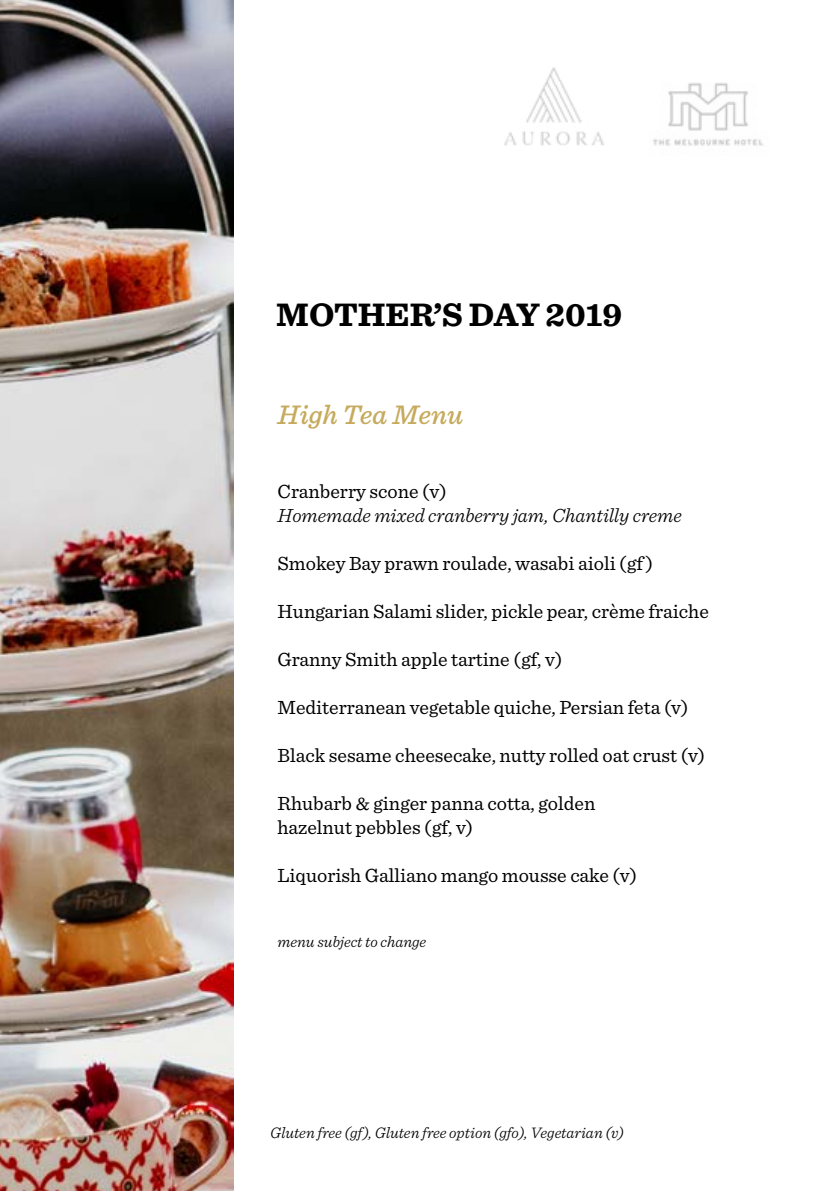
<style>
.page{position:relative;width:840px;height:1191px;background:#fff}
.page>*{position:absolute;margin:0;border:0;box-sizing:border-box;transform-origin:0 0}
.t1{font:700 34px "Sentinel";color:#000}
.t2{font:italic 500 28px "Sentinel";letter-spacing:-.005em;color:#c6aa5d}
.t3{font:20px/24px "Sentinel";color:#000}
.t4{font:italic 300 20px "Sentinel";color:#000}
.t5{font:italic 300 16px "Sentinel";color:#000}
</style>
<div class="page">
<img style="left:653px;top:82px;width:110px;height:64px">
<img style="left:504px;top:67px;width:100px;height:79px">
<img style="left:0;top:0;width:233px;height:1191px">
<h1 class="t1" style="left:276px;top:288px;width:347px">MOTHER’S DAY 2019</h1>
<h2 class="t2" style="left:277px;top:393px;width:187px">High Tea Menu</h2>
<p class="t3" style="left:277px;top:478px;width:170px">Cranberry scone (v)</p>
<p class="t4" style="left:277px;top:500px;width:405px">Homemade mixed cranberry jam, Chantilly creme</p>
<p class="t3" style="left:277px;top:550px;width:376px">Smokey Bay prawn roulade, wasabi aioli (gf )</p>
<p class="t3" style="left:277px;top:598px;width:432px">Hungarian Salami slider, pickle pear, crème fraiche</p>
<p class="t3" style="left:277px;top:646px;width:286px">Granny Smith apple tartine (gf, v)</p>
<p class="t3" style="left:277px;top:694px;width:412px">Mediterranean vegetable quiche, Persian feta (v)</p>
<p class="t3" style="left:277px;top:742px;width:429px">Black sesame cheesecake, nutty rolled oat crust (v)</p>
<p class="t3" style="left:277px;top:790px;width:319px">Rhubarb &amp; ginger panna cotta, golden hazelnut pebbles (gf, v)</p>
<p class="t3" style="left:277px;top:862px;width:361px">Liquorish Galliano mango mousse cake (v)</p>
<p class="t5" style="left:277px;top:929px;width:150px">menu subject to change</p>
<p class="t5" style="left:270px;top:1120px;width:355px">Gluten free (gf), Gluten free option (gfo), Vegetarian (v)</p>
</div>
